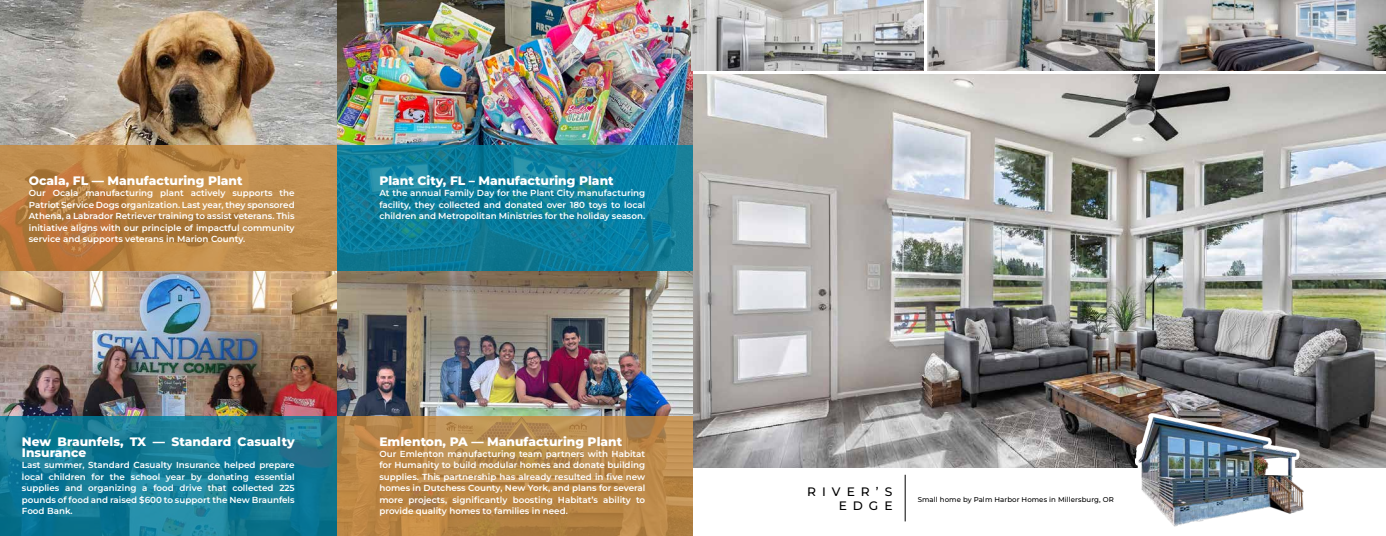
<style>
.page{position:relative;width:1386px;height:536px;background:#fff}
.page>*{position:absolute;margin:0;border:0;box-sizing:border-box;transform-origin:0 0}
.t1{font:800 12.25px/11.4px "Montserrat";color:#fff}
.t2{font:500 12.25px/14px "Montserrat";letter-spacing:.49em;color:#000;text-align:right}
.t3{font:600 8.75px/11.4px "Montserrat";color:#fff;text-align:justify}
.t4{font:500 7px "Montserrat";letter-spacing:.01em;color:#000}
</style>
<div class="page">
<img style="left:0;top:0;width:693px;height:416px">
<svg style="left:0;top:145px;width:337px;height:126px;background:#bd8646"></svg>
<svg style="left:337px;top:145px;width:356px;height:126px;background:#0d7d9b"></svg>
<svg style="left:337px;top:416px;width:356px;height:120px;background:#b98849"></svg>
<svg style="left:0;top:416px;width:337px;height:120px;background:#137a95"></svg>
<img style="left:694px;top:75px;width:692px;height:392px">
<hr style="left:905px;top:474px;width:1px;height:47px;background:#000">
<img style="left:692px;top:0;width:231px;height:70px">
<img style="left:1159px;top:0;width:227px;height:70px">
<img style="left:927px;top:0;width:228px;height:70px">
<img style="left:1121px;top:401px;width:191px;height:126px">
<h1 class="t1" style="left:29px;top:174px;width:215px">Ocala, FL — Manufacturing Plant</h1>
<p class="t3" style="left:29px;top:187px;width:267px">Our Ocala manufacturing plant actively supports the Patriot Service Dogs organization. Last year, they sponsored Athena, a Labrador Retriever training to assist veterans. This initiative aligns with our principle of impactful community service and supports veterans in Marion County.</p>
<h1 class="t1" style="left:22px;top:435px;width:274px">New Braunfels, TX — Standard Casualty<br>Insurance</h1>
<p class="t3" style="left:22px;top:459px;width:274px">Last summer, Standard Casualty Insurance helped prepare local children for the school year by donating essential supplies and organizing a food drive that collected 225 pounds of food and raised $600 to support the New Braunfels Food Bank.</p>
<h1 class="t1" style="left:379px;top:174px;width:236px">Plant City, FL – Manufacturing Plant</h1>
<p class="t3" style="left:379px;top:187px;width:267px">At the annual Family Day for the Plant City manufacturing facility, they collected and donated over 180 toys to local children and Metropolitan Ministries for the holiday season.</p>
<h1 class="t1" style="left:379px;top:435px;width:244px">Emlenton, PA — Manufacturing Plant</h1>
<p class="t3" style="left:379px;top:447px;width:267px">Our Emlenton manufacturing team partners with Habitat for Humanity to build modular homes and donate building supplies. This partnership has already resulted in five new homes in Dutchess County, New York, and plans for several more projects, significantly boosting Habitat’s ability to provide quality homes to families in need.</p>
<h1 class="t2" style="left:807px;top:484px;width:87px">RIVER’S<br>EDGE</h1>
<p class="t4" style="left:918px;top:495px;width:198px">Small home by Palm Harbor Homes in Millersburg, OR</p>
</div>
